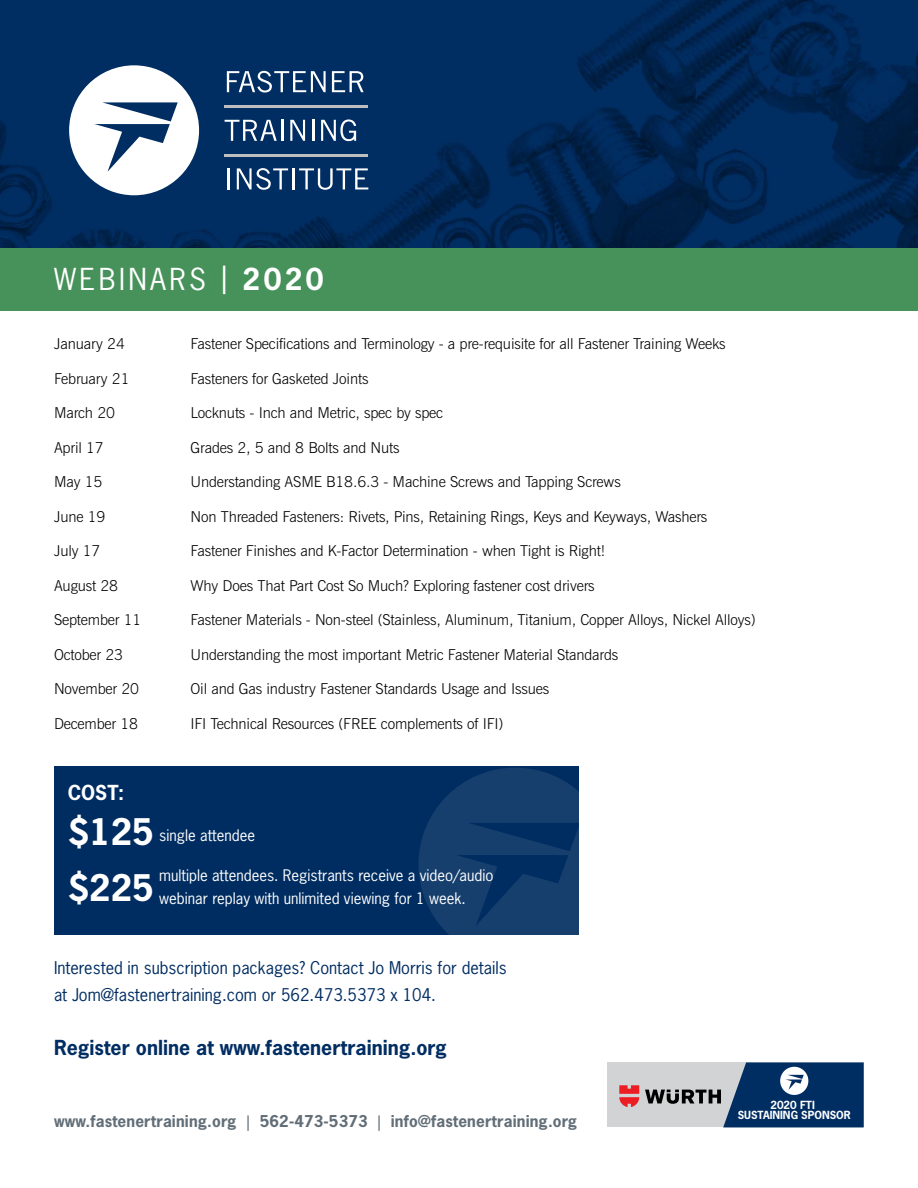
<style>
.page{position:relative;width:918px;height:1188px;background:#fff}
.page>*{position:absolute;margin:0;border:0;box-sizing:border-box;transform-origin:0 0}
.t1{font:700 34.5px "News Gothic Std";color:#fff}
.t2{font:28.5px "News Gothic Std";letter-spacing:.12em;color:#fff}
.t3{font:700 19.5px "News Gothic Std";color:#002d62}
.t4{font:700 19.5px "News Gothic Std";color:#fff}
.t5{font:16.5px/27px "News Gothic Std";color:#002d62}
.t6{font:700 15.3px "News Gothic Std";letter-spacing:.01em;color:#626e77}
.t7{font:300 15px "News Gothic BT";letter-spacing:-.01em;color:#000}
.t8{font:15px/22.5px "News Gothic Std";color:#fff}
.t9{font:700 10.5px/10.2px "News Gothic Std";color:#fff;text-align:center}
.s1{font-weight:700}
.s2{font-weight:400}
</style>
<div class="page">
<img style="left:0;top:0;width:918px;height:248px">
<svg style="left:69px;top:65px;width:130px;height:130px"></svg>
<svg style="left:227px;top:71px;width:99px;height:21px"></svg>
<svg style="left:332px;top:71px;width:32px;height:21px"></svg>
<svg style="left:225px;top:120px;width:52px;height:21px"></svg>
<hr style="left:281px;top:120px;width:2px;height:21px;background:#fff">
<svg style="left:290px;top:120px;width:15px;height:21px"></svg>
<hr style="left:312px;top:120px;width:2px;height:21px;background:#fff">
<svg style="left:321px;top:119px;width:35px;height:22px"></svg>
<hr style="left:228px;top:168px;width:2px;height:21px;background:#fff">
<svg style="left:237px;top:168px;width:51px;height:22px"></svg>
<hr style="left:292px;top:168px;width:3px;height:21px;background:#fff">
<svg style="left:299px;top:168px;width:69px;height:22px"></svg>
<hr style="left:224px;top:105px;width:143px;height:3px;background:#bcbec0">
<hr style="left:224px;top:154px;width:143px;height:2px;background:#bcbec0">
<div style="left:0;top:248px;width:918px;height:63px;background:#47925a"></div>
<div style="left:54px;top:766px;width:527px;height:168px;background:#002d61"></div>
<svg style="left:419px;top:768px;width:160px;height:167px"></svg>
<div style="left:579px;top:733px;width:339px;height:320px;background:#fff"></div>
<div style="left:607px;top:1062px;width:257px;height:65px;background:#d1d3d4"></div>
<svg style="left:645px;top:1062px;width:219px;height:65px"></svg>
<svg style="left:619px;top:1085px;width:20px;height:22px"></svg>
<h2 class="t2" style="left:54px;top:261px;width:271px">WEBINARS | <span class="s1">2020</span></h2>
<p class="t7" style="left:54px;top:335px;width:72px">January 24</p>
<p class="t7" style="left:190px;top:335px;width:537px">Fastener Specifications and Terminology - a pre-requisite for all Fastener Training Weeks</p>
<p class="t7" style="left:54px;top:369px;width:77px">February 21</p>
<p class="t7" style="left:190px;top:369px;width:180px">Fasteners for Gasketed Joints</p>
<p class="t7" style="left:54px;top:404px;width:63px">March 20</p>
<p class="t7" style="left:190px;top:404px;width:254px">Locknuts - Inch and Metric, spec by spec</p>
<p class="t7" style="left:54px;top:438px;width:51px">April 17</p>
<p class="t7" style="left:190px;top:438px;width:210px">Grades 2, 5 and 8 Bolts and Nuts</p>
<p class="t7" style="left:54px;top:473px;width:50px">May 15</p>
<p class="t7" style="left:190px;top:473px;width:432px">Understanding ASME B18.6.3 - Machine Screws and Tapping Screws</p>
<p class="t7" style="left:54px;top:507px;width:53px">June 19</p>
<p class="t7" style="left:190px;top:507px;width:518px">Non Threaded Fasteners: Rivets, Pins, Retaining Rings, Keys and Keyways, Washers</p>
<p class="t7" style="left:54px;top:542px;width:48px">July 17</p>
<p class="t7" style="left:190px;top:542px;width:416px">Fastener Finishes and K-Factor Determination - when Tight is Right!</p>
<p class="t7" style="left:54px;top:576px;width:66px">August 28</p>
<p class="t7" style="left:190px;top:576px;width:406px">Why Does That Part Cost So Much? Exploring fastener cost drivers</p>
<p class="t7" style="left:54px;top:611px;width:89px">September 11</p>
<p class="t7" style="left:190px;top:611px;width:567px">Fastener Materials - Non-steel (Stainless, Aluminum, Titanium, Copper Alloys, Nickel Alloys)</p>
<p class="t7" style="left:54px;top:645px;width:71px">October 23</p>
<p class="t7" style="left:190px;top:645px;width:429px">Understanding the most important Metric Fastener Material Standards</p>
<p class="t7" style="left:54px;top:680px;width:87px">November 20</p>
<p class="t7" style="left:190px;top:680px;width:360px">Oil and Gas industry Fastener Standards Usage and Issues</p>
<p class="t7" style="left:54px;top:714px;width:86px">December 18</p>
<p class="t7" style="left:190px;top:714px;width:314px">IFI Technical Resources (FREE complements of IFI)</p>
<h3 class="t4" style="left:68px;top:780px;width:58px">COST:</h3>
<h1 class="t1" style="left:68px;top:809px;width:87px">$125</h1>
<p class="t8" style="left:159px;top:824px;width:97px">single attendee</p>
<h1 class="t1" style="left:68px;top:865px;width:87px">$225</h1>
<p class="t8" style="left:159px;top:864px;width:336px">multiple attendees. Registrants receive a video/audio webinar replay with unlimited viewing for 1 week.</p>
<p class="t5" style="left:54px;top:954px;width:454px">Interested in subscription packages? Contact Jo Morris for details at Jom@fastenertraining.com or 562.473.5373 x 104.</p>
<h3 class="t3" style="left:54px;top:1035px;width:394px">Register online at www.fastenertraining.org</h3>
<p class="t6" style="left:54px;top:1112px;width:525px">www.fastenertraining.org <span class="s2">|</span> 562-473-5373 <span class="s2">|</span> info@fastenertraining.org</p>
<p class="t9" style="left:738px;top:1100px;width:115px">2020 FTI<br>SUSTAINING SPONSOR</p>
</div>
